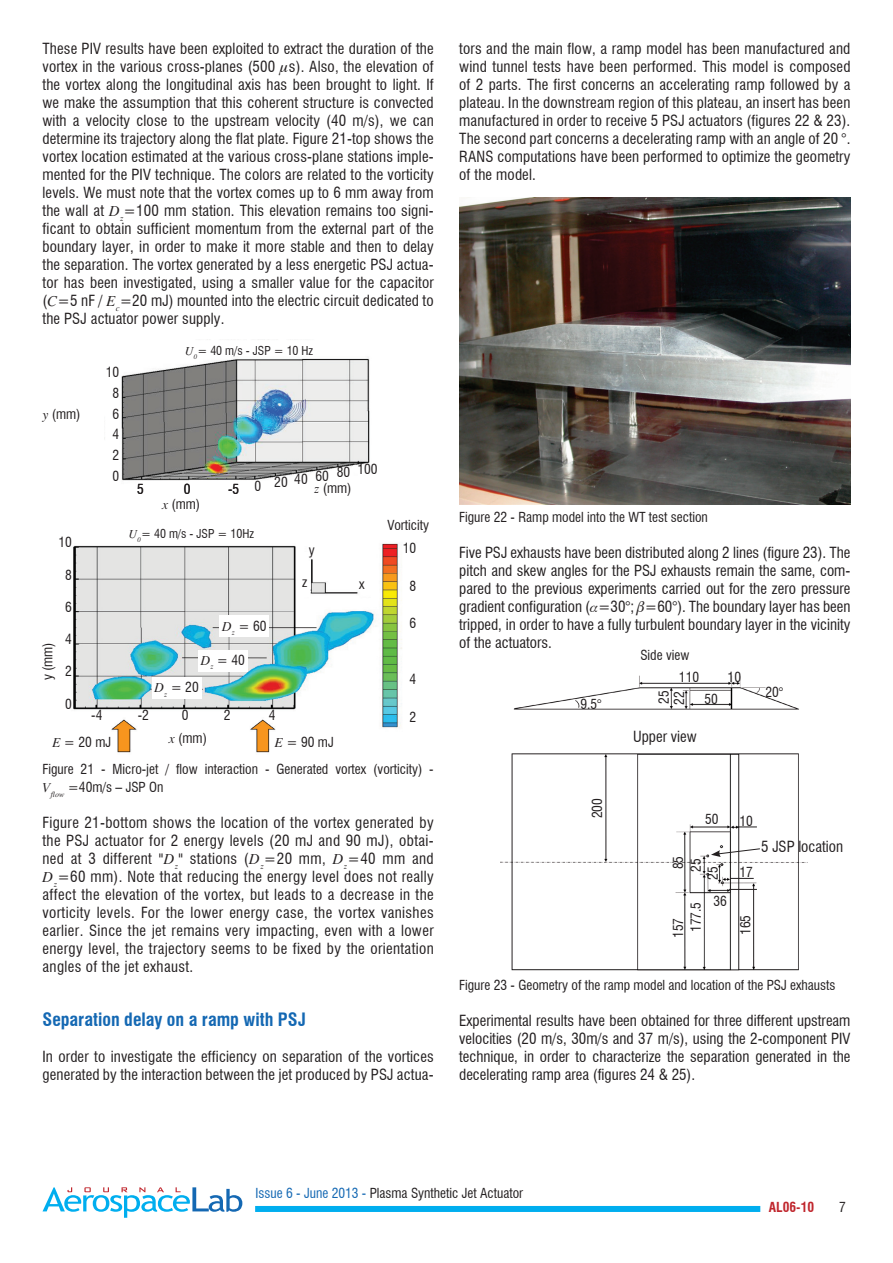
<style>
.page{position:relative;width:893px;height:1263px;background:#fff}
.page>*{position:absolute;margin:0;border:0;box-sizing:border-box;transform-origin:0 0}
.t1{font:700 condensed 18px "Swiss 721 BT";color:#1468b3}
.t2{font:condensed 15px/18px "Swiss 721 BT";letter-spacing:.01em;color:#231f20;text-align:justify}
.t3{font:condensed 13.5px/20.7px "Swiss 721 BT";color:#231f20}
.t4{font:700 condensed 13.5px "Swiss 721 BT";color:#c0262d}
.t5{font:condensed 12px "Swiss 721 BT";color:#231f20}
.s1{font-family:"Times";font-style:italic;font-stretch:normal}
.s2{color:#1468b3}
</style>
<div class="page">
<div style="left:255px;top:1206px;width:505px;height:6px;background:#00aeef"></div>
<svg style="left:43px;top:1187px;width:199px;height:31px"></svg>
<img style="left:104px;top:357px;width:266px;height:124px">
<img style="left:73px;top:543px;width:329px;height:210px">
<img style="left:459px;top:197px;width:391px;height:307px">
<img style="left:501px;top:675px;width:307px;height:296px">
<div style="left:220px;top:615px;width:49px;height:22px;background:#fff"></div>
<div style="left:198px;top:650px;width:50px;height:21px;background:#fff"></div>
<div style="left:152px;top:677px;width:49px;height:21px;background:#fff"></div>
<svg style="left:737px;top:826px;width:20px;height:1px"></svg>
<svg style="left:730px;top:878px;width:24px;height:1px"></svg>
<svg style="left:729px;top:889px;width:28px;height:1px"></svg>
<svg style="left:711px;top:848px;width:50px;height:9px"></svg>
<p class="t2" style="left:43px;top:40px;width:393px">These PIV results have been exploited to extract the duration of the vortex in the various cross-planes (500 s). Also, the elevation of the vortex along the longitudinal axis has been brought to light. If we make the assumption that this coherent structure is convected with a velocity close to the upstream velocity (40 m/s), we can determine its trajectory along the flat plate. Figure 21-top shows the vortex location estimated at the various cross-plane stations imple&shy;mented for the PIV technique. The colors are related to the vorticity levels. We must note that the vortex comes up to 6 mm away from the wall at <span class="s1">D</span><sub>z</sub>=100 mm station. This elevation remains too signi&shy;ficant to obtain sufficient momentum from the external part of the boundary layer, in order to make it more stable and then to delay the separation. The vortex generated by a less energetic PSJ actua&shy;tor has been investigated, using a smaller value for the capacitor (<span class="s1">C</span>=5 nF / <span class="s1">E</span><sub>c</sub>=20 mJ) mounted into the electric circuit dedicated to the PSJ actuator power supply.</p>
<p class="t3" style="left:43px;top:404px;width:40px"><span class="s1">y</span> (mm)</p>
<p class="t3" style="left:58px;top:532px;width:15px">10</p>
<p class="t3" style="left:65px;top:564px;width:8px">8</p>
<p class="t3" style="left:65px;top:597px;width:8px">6</p>
<p class="t3" style="left:65px;top:629px;width:8px">4</p>
<p class="t3" style="left:65px;top:661px;width:8px">2</p>
<p class="t3" style="left:65px;top:693px;width:8px">0</p>
<p class="t3" style="left:37px;top:680px;width:40px;rotate:-90deg">y (mm)</p>
<p class="t3" style="left:106px;top:362px;width:15px;text-align:center">10<br>8<br>6<br>4<br>2<br>0</p>
<p class="t5" style="left:185px;top:343px;width:130px"><span class="s1">U</span><sub>0</sub>= 40 m/s - JSP = 10 Hz</p>
<p class="t3" style="left:137px;top:479px;width:8px">5</p>
<p class="t3" style="left:184px;top:479px;width:8px">0</p>
<p class="t3" style="left:228px;top:479px;width:13px">-5</p>
<p class="t3" style="left:162px;top:493px;width:40px"><span class="s1">x</span> (mm)</p>
<p class="t3" style="left:274px;top:466px;width:105px">20 40 60 80 100</p>
<p class="t3" style="left:255px;top:475px;width:8px">0</p>
<p class="t3" style="left:314px;top:477px;width:39px"><span class="s1">z</span> (mm)</p>
<p class="t5" style="left:129px;top:526px;width:127px"><span class="s1">U</span><sub>0</sub>= 40 m/s - JSP = 10Hz</p>
<p class="t3" style="left:309px;top:539px;width:7px">y</p>
<p class="t3" style="left:302px;top:572px;width:7px">z</p>
<p class="t3" style="left:359px;top:574px;width:7px">x</p>
<p class="t3" style="left:222px;top:615px;width:46px"><span class="s1">D</span><sub>z</sub> = 60</p>
<p class="t3" style="left:201px;top:650px;width:46px"><span class="s1">D</span><sub>z</sub> = 40</p>
<p class="t3" style="left:154px;top:677px;width:46px"><span class="s1">D</span><sub>z</sub> = 20</p>
<p class="t3" style="left:91px;top:704px;width:13px">-4</p>
<p class="t3" style="left:138px;top:704px;width:13px">-2</p>
<p class="t3" style="left:182px;top:704px;width:8px">0</p>
<p class="t3" style="left:224px;top:704px;width:8px">2</p>
<p class="t3" style="left:269px;top:704px;width:8px">4</p>
<p class="t3" style="left:169px;top:727px;width:40px"><span class="s1">x</span> (mm)</p>
<p class="t3" style="left:52px;top:732px;width:60px"><span class="s1">E</span> = 20 mJ</p>
<p class="t3" style="left:275px;top:732px;width:60px"><span class="s1">E</span> = 90 mJ</p>
<p class="t3" style="left:387px;top:515px;width:43px">Vorticity</p>
<p class="t3" style="left:403px;top:538px;width:15px">10</p>
<p class="t3" style="left:409px;top:575px;width:8px">8</p>
<p class="t3" style="left:409px;top:613px;width:8px">6</p>
<p class="t3" style="left:409px;top:669px;width:8px">4</p>
<p class="t3" style="left:409px;top:706px;width:8px">2</p>
<p class="t3" style="left:43px;top:760px;width:393px;line-height:18px">Figure 21 - Micro-jet / flow interaction - Generated vortex (vorticity) -<br><span class="s1">V</span><sub>flow</sub> =40m/s – JSP On</p>
<p class="t2" style="left:43px;top:814px;width:393px">Figure 21-bottom shows the location of the vortex generated by the PSJ actuator for 2 energy levels (20 mJ and 90 mJ), obtai&shy;ned at 3 different "<span class="s1">D</span><sub>z</sub>" stations (<span class="s1">D</span><sub>z</sub>=20 mm, <span class="s1">D</span><sub>z</sub>=40 mm and <span class="s1">D</span><sub>z</sub>=60 mm). Note that reducing the energy level does not really affect the elevation of the vortex, but leads to a decrease in the vorticity levels. For the lower energy case, the vortex vanishes earlier. Since the jet remains very impacting, even with a lower energy level, the trajectory seems to be fixed by the orientation angles of the jet exhaust.</p>
<p class="t1" style="left:43px;top:1009px;width:265px">Separation delay on a ramp with PSJ</p>
<p class="t2" style="left:43px;top:1048px;width:393px">In order to investigate the efficiency on separation of the vortices generated by the interaction between the jet produced by PSJ actua-</p>
<p class="t2" style="left:459px;top:40px;width:393px">tors and the main flow, a ramp model has been manufactured and wind tunnel tests have been performed. This model is composed of 2 parts. The first concerns an accelerating ramp followed by a plateau. In the downstream region of this plateau, an insert has been manufactured in order to receive 5 PSJ actuators (figures 22 &amp; 23).<br>The second part concerns a decelerating ramp with an angle of 20 °.<br>RANS computations have been performed to optimize the geometry of the model.</p>
<p class="t3" style="left:459px;top:507px;width:250px">Figure 22 - Ramp model into the WT test section</p>
<p class="t2" style="left:459px;top:544px;width:393px">Five PSJ exhausts have been distributed along 2 lines (figure 23). The pitch and skew angles for the PSJ exhausts remain the same, com&shy;pared to the previous experiments carried out for the zero pressure gradient configuration ( =30°; =60°). The boundary layer has been tripped, in order to have a fully turbulent boundary layer in the vicinity of the actuators.</p>
<p class="t3" style="left:640px;top:645px;width:51px">Side view</p>
<p class="t3" style="left:580px;top:694px;width:23px">9.5°</p>
<p class="t3" style="left:587px;top:818px;width:22px;rotate:-90deg">200</p>
<p class="t3" style="left:679px;top:666px;width:22px">110</p>
<p class="t3" style="left:728px;top:666px;width:15px">10</p>
<p class="t3" style="left:653px;top:704px;width:15px;rotate:-90deg">25</p>
<p class="t3" style="left:704px;top:689px;width:15px">50</p>
<p class="t3" style="left:669px;top:704px;width:15px;rotate:-90deg">22</p>
<p class="t2" style="left:633px;top:728px;width:65px">Upper view</p>
<p class="t3" style="left:765px;top:682px;width:19px">20°</p>
<p class="t3" style="left:705px;top:809px;width:15px">50</p>
<p class="t3" style="left:739px;top:810px;width:15px">10</p>
<p class="t3" style="left:668px;top:869px;width:15px;rotate:-90deg">85</p>
<p class="t3" style="left:669px;top:932px;width:32px;line-height:17.9px;text-indent:-6px;rotate:-90deg">157<br>177.5</p>
<p class="t3" style="left:686px;top:872px;width:15px;rotate:-90deg">25</p>
<p class="t3" style="left:703px;top:880px;width:15px;rotate:-90deg">25</p>
<p class="t3" style="left:739px;top:862px;width:15px">17</p>
<p class="t3" style="left:713px;top:891px;width:15px">36</p>
<p class="t3" style="left:735px;top:935px;width:22px;rotate:-90deg">165</p>
<p class="t2" style="left:761px;top:837px;width:83px">5 JSP location</p>
<p class="t3" style="left:459px;top:975px;width:378px">Figure 23 - Geometry of the ramp model and location of the PSJ exhausts</p>
<p class="t2" style="left:459px;top:1012px;width:393px">Experimental results have been obtained for three different upstream velocities (20 m/s, 30m/s and 37 m/s), using the 2-component PIV technique, in order to characterize the separation generated in the decelerating ramp area (figures 24 &amp; 25).</p>
<p class="t3" style="left:255px;top:1182px;width:269px"><span class="s2">Issue 6 - June 2013 -</span> Plasma Synthetic Jet Actuator</p>
<p class="t4" style="left:769px;top:1199px;width:47px">AL06-10</p>
<p class="t3" style="left:839px;top:1196px;width:8px">7</p>
</div>
